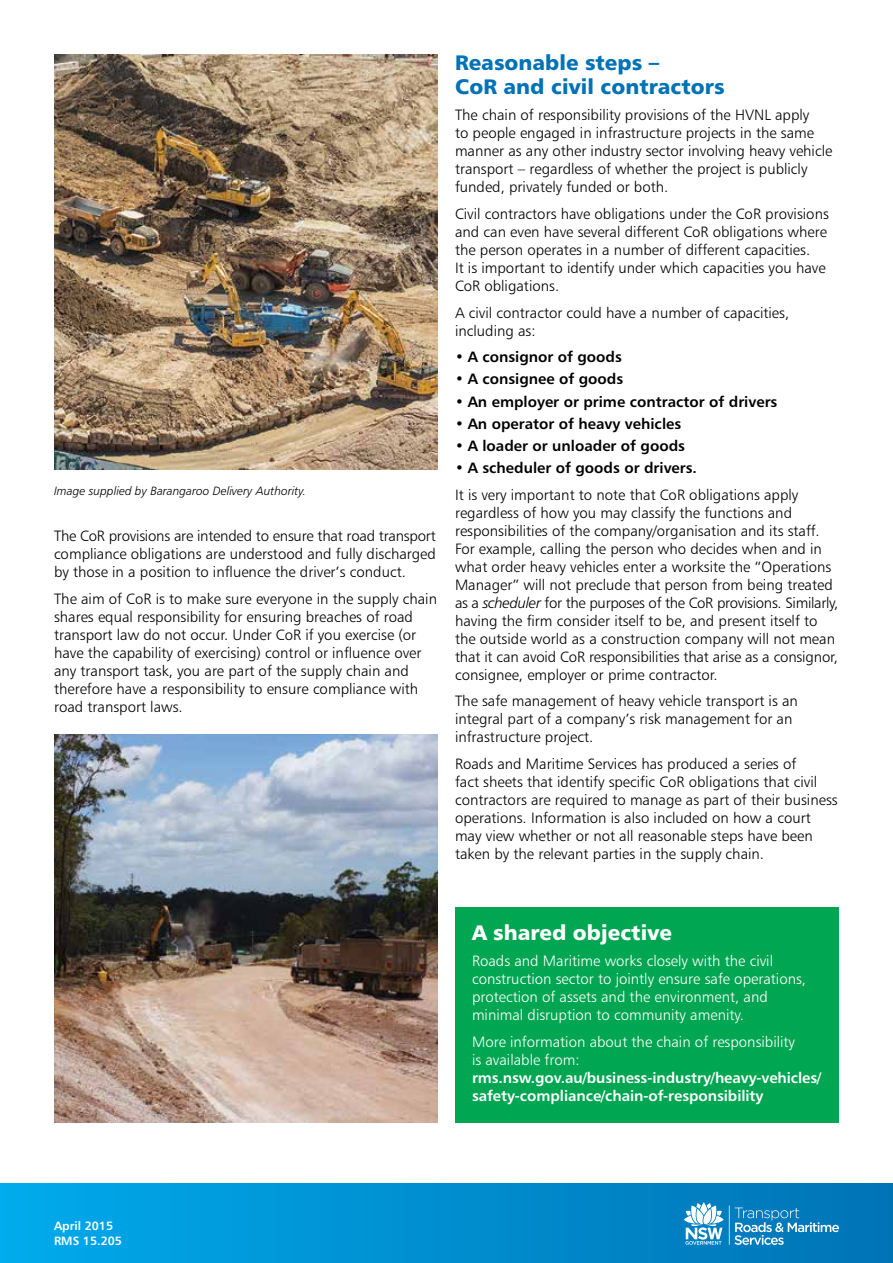
<style>
.page{position:relative;width:893px;height:1263px;background:#fff}
.page>*{position:absolute;margin:0;border:0;box-sizing:border-box;transform-origin:0 0}
.t1{font:700 21px/24px "Trans Text Bd";color:#0072b5}
.t2{font:700 21px "Trans Text Bd";color:#fff}
.t3{font:300 15px/18px "Trans Text Lt";color:#000}
.t4{font:300 15px/18px "Trans Text Lt";color:#fff}
.t5{font:500 15px/18px "Trans Text Md";letter-spacing:-.005em;color:#fff}
.t6{font:500 15px "Trans Text Md";color:#000}
.t7{font:italic 300 12px "Trans Text Lt";color:#000}
.t8{font:500 12px/15px "Trans Text Md";color:#fff}
.s1{font-family:"Trans Text Md";font-weight:500}
.s2{font-style:italic}
.s3{font-family:"Trans Text Lt";font-weight:300}
</style>
<div class="page">
<img style="left:54px;top:54px;width:384px;height:415px">
<img style="left:54px;top:734px;width:384px;height:389px">
<div style="left:455px;top:907px;width:384px;height:216px;background:#00a651"></div>
<div style="left:0;top:1184px;width:893px;height:79px;background:linear-gradient(to right,#00aaeb,#0073b5)"></div>
<hr style="left:729px;top:1205px;width:1px;height:40px;background:#fff">
<svg style="left:684px;top:1202px;width:39px;height:43px"></svg>
<svg style="left:734px;top:1207px;width:105px;height:38px;background:#2d91c7"></svg>
<p class="t7" style="left:54px;top:484px;width:254px">Image supplied by Barangaroo Delivery Authority.</p>
<p class="t3" style="left:54px;top:527px;width:383px;text-align:justify">The CoR provisions are intended to ensure that road transport compliance obligations are understood and fully discharged by those in a position to influence the driver’s conduct.</p>
<p class="t3" style="left:54px;top:589px;width:385px">The aim of CoR is to make sure everyone in the supply chain shares equal responsibility for ensuring breaches of road transport law do not occur. Under CoR if you exercise (or have the capability of exercising) control or influence over any transport task, you are part of the supply chain and therefore have a responsibility to ensure compliance with road transport laws.</p>
<h2 class="t1" style="left:455px;top:50px;width:271px">Reasonable steps –<br>CoR and civil contractors</h2>
<p class="t3" style="left:455px;top:106px;width:379px">The chain of responsibility provisions of the HVNL apply<br>to people engaged in infrastructure projects in the same manner as any other industry sector involving heavy vehicle transport – regardless of whether the project is publicly funded, privately funded or both.</p>
<p class="t3" style="left:455px;top:205px;width:375px">Civil contractors have obligations under the CoR provisions and can even have several different CoR obligations where the person operates in a number of different capacities.<br>It is important to identify under which capacities you have CoR obligations.</p>
<p class="t3" style="left:455px;top:303px;width:336px">A civil contractor could have a number of capacities, including as:</p>
<p class="t6" style="left:455px;top:347px;width:168px">• A consignor of goods</p>
<p class="t6" style="left:455px;top:370px;width:170px">• A consignee of goods</p>
<p class="t6" style="left:455px;top:392px;width:324px">• An employer or prime contractor of drivers</p>
<p class="t6" style="left:455px;top:414px;width:228px">• An operator of heavy vehicles</p>
<p class="t6" style="left:455px;top:436px;width:232px">• A loader or unloader of goods</p>
<p class="t3" style="left:455px;top:455px;width:345px;line-height:26.5px"><span class="s1">• A scheduler of goods or drivers.<br></span>It is very important to note that CoR obligations apply</p>
<p class="t3" style="left:455px;top:503px;width:385px">regardless of how you may classify the functions and responsibilities of the company/organisation and its staff.<br>For example, calling the person who decides when and in what order heavy vehicles enter a worksite the “Operations Manager” will not preclude that person from being treated as a <span class="s2">scheduler</span> for the purposes of the CoR provisions. Similarly, having the firm consider itself to be, and present itself to the outside world as a construction company will not mean that it can avoid CoR responsibilities that arise as a consignor, consignee, employer or prime contractor.</p>
<p class="t3" style="left:455px;top:692px;width:344px">The safe management of heavy vehicle transport is an integral part of a company’s risk management for an infrastructure project.</p>
<p class="t3" style="left:455px;top:754px;width:384px">Roads and Maritime Services has produced a series of<br>fact sheets that identify specific CoR obligations that civil contractors are required to manage as part of their business operations. Information is also included on how a court may view whether or not all reasonable steps have been taken by the relevant parties in the supply chain.</p>
<h2 class="t2" style="left:472px;top:919px;width:202px">A shared objective</h2>
<p class="t4" style="left:472px;top:952px;width:336px">Roads and Maritime works closely with the civil construction sector to jointly ensure safe operations, protection of assets and the environment, and minimal disruption to community amenity.</p>
<p class="t5" style="left:472px;top:1032px;width:351px"><span class="s3">More information about the chain of responsibility<br>is available from: </span>rms.nsw.gov.au/business-industry/heavy-vehicles/ safety-compliance/chain-of-responsibility</p>
<p class="t8" style="left:54px;top:1218px;width:70px">April 2015<br>RMS 15.205</p>
</div>
